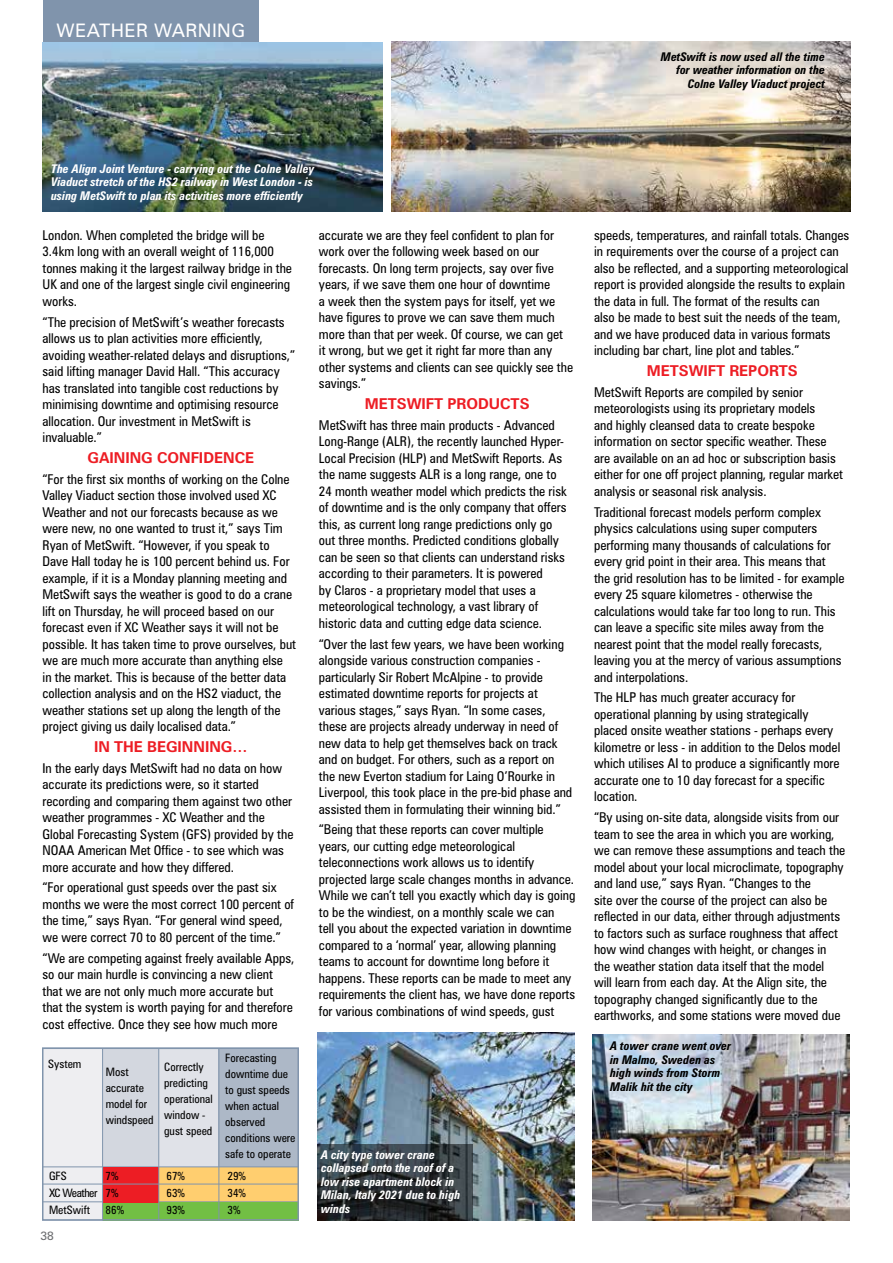
<style>
.page{position:relative;width:893px;height:1263px;background:#fff}
.page>*{position:absolute;margin:0;border:0;box-sizing:border-box;transform-origin:0 0}
.t1{font:18.6px "Zurich BT";letter-spacing:.02em;color:#fff}
.t2{font:700 15px "Zurich BT";color:#ed1d24}
.t3{font:condensed 13.5px/16.5px "Zurich BT";color:#000}
.t4{font:italic 700 condensed 12px/13.5px "Zurich BT";color:#fff;text-align:justify}
.t5{font:italic 700 condensed 12px/13.5px "Zurich BT";color:#000;text-align:right}
.t6{font:12px "Zurich BT";color:#6d6e71}
.t7{font:condensed 11.55px/15.9px "Zurich BT";color:#000}
.t8{font:condensed 11.55px "Zurich BT";letter-spacing:-.04em;color:#000}
</style>
<div class="page">
<div style="left:44px;top:0;width:215px;height:43px;background:#8094ac"></div>
<img style="left:43px;top:43px;width:340px;height:168px">
<img style="left:391px;top:42px;width:459px;height:169px">
<div style="left:42px;top:1047px;width:257px;height:173px;background:#e0e2e8"></div>
<div style="left:159px;top:1167px;width:139px;height:53px;background:#ffce6f"></div>
<div style="left:103px;top:1048px;width:55px;height:172px;background:#d3d7df"></div>
<div style="left:43px;top:1048px;width:59px;height:172px;background:#eeeef1"></div>
<div style="left:218px;top:1048px;width:81px;height:119px;background:#adb8c7"></div>
<hr style="left:42px;top:1166px;width:256px;height:1px;background:#8094ac">
<hr style="left:42px;top:1201px;width:256px;height:1px;background:#8094ac">
<div style="left:103px;top:1202px;width:195px;height:18px;background:#72bf44"></div>
<div style="left:103px;top:1167px;width:56px;height:35px;background:#ed1d24"></div>
<hr style="left:102px;top:1048px;width:1px;height:173px;background:#8094ac">
<hr style="left:42px;top:1184px;width:256px;height:1px;background:#8094ac">
<hr style="left:158px;top:1048px;width:1px;height:173px;background:#8094ac">
<hr style="left:219px;top:1048px;width:1px;height:173px;background:#8094ac">
<div style="left:42px;top:1047px;width:257px;height:173px;border:1px solid #8094ac"></div>
<img style="left:317px;top:1032px;width:257px;height:188px">
<img style="left:592px;top:1034px;width:257px;height:186px">
<svg style="left:318px;top:1144px;width:155px;height:76px;background:#2e3539"></svg>
<h1 class="t1" style="left:57px;top:19px;width:190px">WEATHER WARNING</h1>
<p class="t5" style="left:661px;top:50px;width:166px">MetSwift is now used all the time for weather information on the<br>Colne Valley Viaduct project</p>
<p class="t4" style="left:51px;top:162px;width:265px">The Align Joint Venture - carrying out the Colne Valley Viaduct stretch of the HS2 railway in West London - is using MetSwift to plan its activities more efficiently</p>
<p class="t3" style="left:43px;top:227px;width:251px">London. When completed the bridge will be 3.4km long with an overall weight of 116,000 tonnes making it the largest railway bridge in the UK and one of the largest single civil engineering works.</p>
<p class="t3" style="left:43px;top:313px;width:254px">“The precision of MetSwift’s weather forecasts allows us to plan activities more efficiently, avoiding weather-related delays and disruptions,” said lifting manager David Hall. “This accuracy has translated into tangible cost reductions by minimising downtime and optimising resource allocation. Our investment in MetSwift is invaluable.”</p>
<p class="t2" style="left:87px;top:448px;width:168px">GAINING CONFIDENCE</p>
<p class="t3" style="left:43px;top:470px;width:255px">“For the first six months of working on the Colne Valley Viaduct section those involved used XC Weather and not our forecasts because as we were new, no one wanted to trust it,” says Tim Ryan of MetSwift. “However, if you speak to Dave Hall today he is 100 percent behind us. For example, if it is a Monday planning meeting and MetSwift says the weather is good to do a crane lift on Thursday, he will proceed based on our forecast even if XC Weather says it will not be possible. It has taken time to prove ourselves, but we are much more accurate than anything else<br>in the market. This is because of the better data collection analysis and on the HS2 viaduct, the weather stations set up along the length of the project giving us daily localised data.”</p>
<p class="t2" style="left:94px;top:737px;width:155px">IN THE BEGINNING…</p>
<p class="t3" style="left:43px;top:759px;width:252px">In the early days MetSwift had no data on how accurate its predictions were, so it started recording and comparing them against two other weather programmes - XC Weather and the Global Forecasting System (GFS) provided by the NOAA American Met Office - to see which was more accurate and how they differed.</p>
<p class="t3" style="left:43px;top:879px;width:253px">“For operational gust speeds over the past six months we were the most correct 100 percent of the time,” says Ryan. “For general wind speed, we were correct 70 to 80 percent of the time.”</p>
<p class="t3" style="left:43px;top:949px;width:253px">“We are competing against freely available Apps, so our main hurdle is convincing a new client that we are not only much more accurate but that the system is worth paying for and therefore cost effective. Once they see how much more</p>
<p class="t7" style="left:48px;top:1056px;width:35px">System</p>
<p class="t7" style="left:106px;top:1063px;width:49px">Most accurate model for windspeed</p>
<p class="t7" style="left:164px;top:1059px;width:50px">Correctly predicting operational window - gust speed</p>
<p class="t7" style="left:225px;top:1050px;width:72px">Forecasting downtime due to gust speeds when actual observed conditions were safe to operate</p>
<p class="t7" style="left:49px;top:1167px;width:19px">GFS</p>
<p class="t7" style="left:106px;top:1167px;width:15px">7%</p>
<p class="t7" style="left:167px;top:1167px;width:20px">67%</p>
<p class="t7" style="left:227px;top:1167px;width:20px">29%</p>
<p class="t8" style="left:49px;top:1185px;width:71px">XC Weather 7%</p>
<p class="t7" style="left:167px;top:1184px;width:20px">63%</p>
<p class="t7" style="left:227px;top:1184px;width:20px">34%</p>
<p class="t7" style="left:49px;top:1202px;width:42px">MetSwift</p>
<p class="t7" style="left:106px;top:1202px;width:20px">86%</p>
<p class="t7" style="left:167px;top:1202px;width:20px">93%</p>
<p class="t7" style="left:227px;top:1202px;width:15px">3%</p>
<p class="t6" style="left:40px;top:1229px;width:15px">38</p>
<p class="t3" style="left:319px;top:227px;width:256px">accurate we are they feel confident to plan for work over the following week based on our forecasts. On long term projects, say over five years, if we save them one hour of downtime<br>a week then the system pays for itself, yet we have figures to prove we can save them much more than that per week. Of course, we can get<br>it wrong, but we get it right far more than any other systems and clients can see quickly see the savings.”</p>
<p class="t2" style="left:365px;top:395px;width:166px">METSWIFT PRODUCTS</p>
<p class="t3" style="left:319px;top:417px;width:249px">MetSwift has three main products - Advanced Long-Range (ALR), the recently launched Hyper-Local Precision (HLP) and MetSwift Reports. As the name suggests ALR is a long range, one to 24 month weather model which predicts the risk of downtime and is the only company that offers this, as current long range predictions only go out three months. Predicted conditions globally can be seen so that clients can understand risks according to their parameters. It is powered<br>by Claros - a proprietary model that uses a meteorological technology, a vast library of historic data and cutting edge data science.</p>
<p class="t3" style="left:319px;top:635px;width:255px">“Over the last few years, we have been working alongside various construction companies - particularly Sir Robert McAlpine - to provide estimated downtime reports for projects at various stages,” says Ryan. “In some cases, these are projects already underway in need of new data to help get themselves back on track and on budget. For others, such as a report on the new Everton stadium for Laing O’Rourke in Liverpool, this took place in the pre-bid phase and assisted them in formulating their winning bid.”</p>
<p class="t3" style="left:319px;top:821px;width:258px">“Being that these reports can cover multiple years, our cutting edge meteorological teleconnections work allows us to identify projected large scale changes months in advance.<br>While we can’t tell you exactly which day is going to be the windiest, on a monthly scale we can<br>tell you about the expected variation in downtime compared to a ‘normal’ year, allowing planning teams to account for downtime long before it happens. These reports can be made to meet any requirements the client has, we have done reports for various combinations of wind speeds, gust</p>
<p class="t4" style="left:321px;top:1148px;width:141px;text-align:left">A city type tower crane collapsed onto the roof of a low rise apartment block in<br>Milan, Italy 2021 due to high winds</p>
<p class="t3" style="left:594px;top:227px;width:257px">speeds, temperatures, and rainfall totals. Changes in requirements over the course of a project can also be reflected, and a supporting meteorological report is provided alongside the results to explain the data in full. The format of the results can<br>also be made to best suit the needs of the team, and we have produced data in various formats including bar chart, line plot and tables.”</p>
<p class="t2" style="left:647px;top:362px;width:153px">METSWIFT REPORTS</p>
<p class="t3" style="left:594px;top:384px;width:250px">MetSwift Reports are compiled by senior meteorologists using its proprietary models<br>and highly cleansed data to create bespoke information on sector specific weather. These are available on an ad hoc or subscription basis either for one off project planning, regular market analysis or seasonal risk analysis.</p>
<p class="t3" style="left:594px;top:503px;width:252px">Traditional forecast models perform complex physics calculations using super computers performing many thousands of calculations for every grid point in their area. This means that the grid resolution has to be limited - for example every 25 square kilometres - otherwise the calculations would take far too long to run. This can leave a specific site miles away from the nearest point that the model really forecasts, leaving you at the mercy of various assumptions and interpolations.</p>
<p class="t3" style="left:594px;top:689px;width:248px">The HLP has much greater accuracy for operational planning by using strategically placed onsite weather stations - perhaps every kilometre or less - in addition to the Delos model which utilises AI to produce a significantly more accurate one to 10 day forecast for a specific location.</p>
<p class="t3" style="left:594px;top:809px;width:253px">“By using on-site data, alongside visits from our team to see the area in which you are working, we can remove these assumptions and teach the model about your local microclimate, topography and land use,” says Ryan. “Changes to the<br>site over the course of the project can also be reflected in our data, either through adjustments to factors such as surface roughness that affect how wind changes with height, or changes in the weather station data itself that the model<br>will learn from each day. At the Align site, the topography changed significantly due to the earthworks, and some stations were moved due</p>
<p class="t5" style="left:610px;top:1039px;width:123px;text-align:left">A tower crane went over in Malmo, Sweden as high winds from Storm<br>Malik hit the city</p>
</div>
